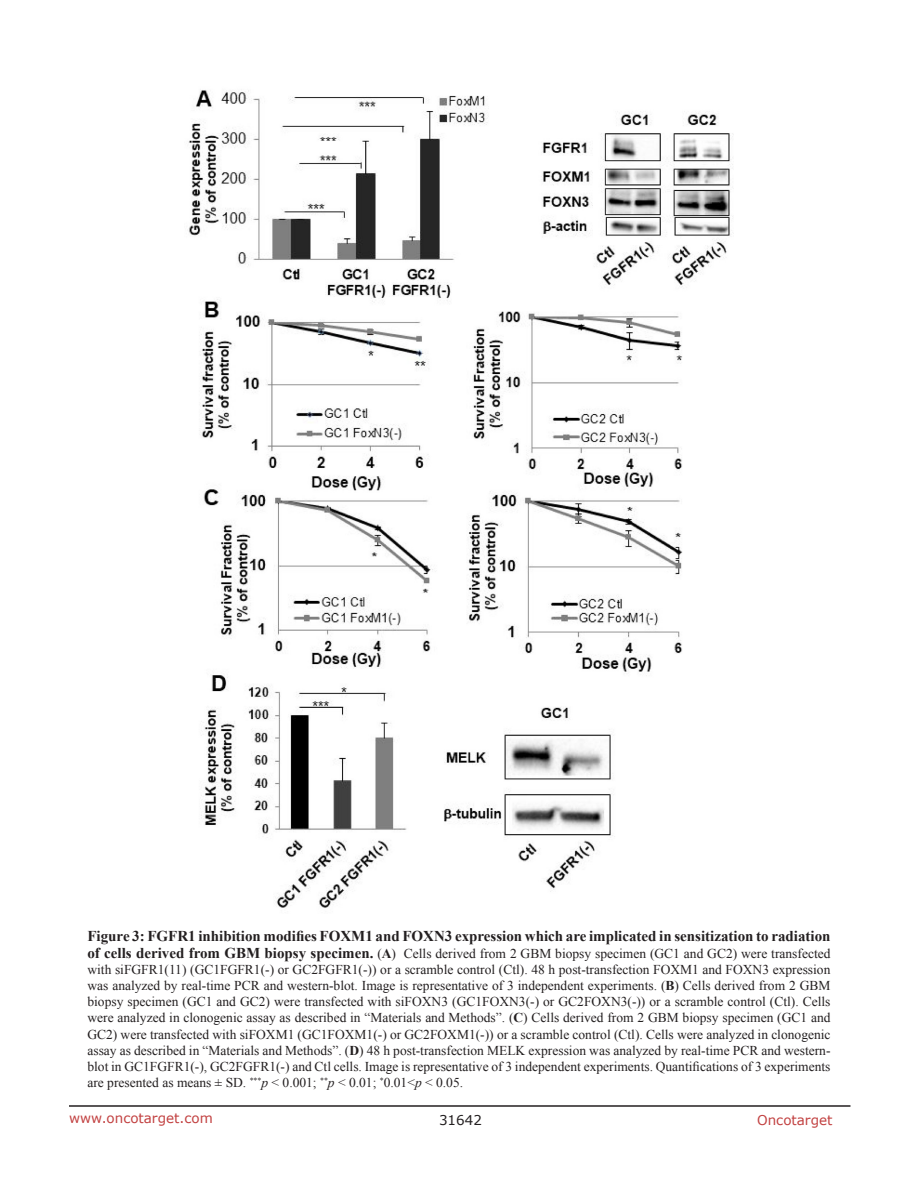
<style>
.page{position:relative;width:918px;height:1188px;background:#fff}
.page>*{position:absolute;margin:0;border:0;box-sizing:border-box;transform-origin:0 0}
.Figuretrx{font:700 15px "Times New Roman";color:#231f20}
.Figuretrx-2{font:13.5px/16.2px "Times New Roman";color:#231f20;text-align:justify}
.t1{font:13.5px "Verdana";color:#c24141}
.t2{font:13.5px "Verdana";color:#231f20}
.s1{font-weight:700;font-size:15px}
.s2{font-weight:700}
.s3{font-style:italic}
</style>
<div class="page">
<hr style="left:69px;top:1105px;width:781px;height:2px;background:#231f20">
<img style="left:188px;top:90px;width:546px;height:818px">
<p class="Figuretrx" style="left:87px;top:926px;width:745px">Figure 3: FGFR1 inhibition modifies FOXM1 and FOXN3 expression which are implicated in sensitization to radiation</p>
<p class="Figuretrx-2" style="left:87px;top:945px;width:745px"><span class="s1">of cells derived from GBM biopsy specimen.</span> (<span class="s2">A</span>) Cells derived from 2 GBM biopsy specimen (GC1 and GC2) were transfected with siFGFR1(11) (GC1FGFR1(-) or GC2FGFR1(-)) or a scramble control (Ctl). 48 h post-transfection FOXM1 and FOXN3 expression was analyzed by real-time PCR and western-blot. Image is representative of 3 independent experiments. (<span class="s2">B</span>) Cells derived from 2 GBM biopsy specimen (GC1 and GC2) were transfected with siFOXN3 (GC1FOXN3(-) or GC2FOXN3(-)) or a scramble control (Ctl). Cells were analyzed in clonogenic assay as described in “Materials and Methods”. (<span class="s2">C</span>) Cells derived from 2 GBM biopsy specimen (GC1 and GC2) were transfected with siFOXM1 (GC1FOXM1(-) or GC2FOXM1(-)) or a scramble control (Ctl). Cells were analyzed in clonogenic assay as described in “Materials and Methods”. (<span class="s2">D</span>) 48 h post-transfection MELK expression was analyzed by real-time PCR and western&shy;blot in GC1FGFR1(-), GC2FGFR1(-) and Ctl cells. Image is representative of 3 independent experiments. Quantifications of 3 experiments are presented as means ± SD. <sup>***</sup><span class="s3">p</span> &lt; 0.001; <sup>**</sup><span class="s3">p</span> &lt; 0.01; <sup>*</sup>0.01&lt;<span class="s3">p</span> &lt; 0.05.</p>
<p class="t1" style="left:69px;top:1109px;width:145px">www.oncotarget.com</p>
<p class="t2" style="left:439px;top:1111px;width:44px">31642</p>
<p class="t1" style="left:757px;top:1111px;width:77px">Oncotarget</p>
</div>
